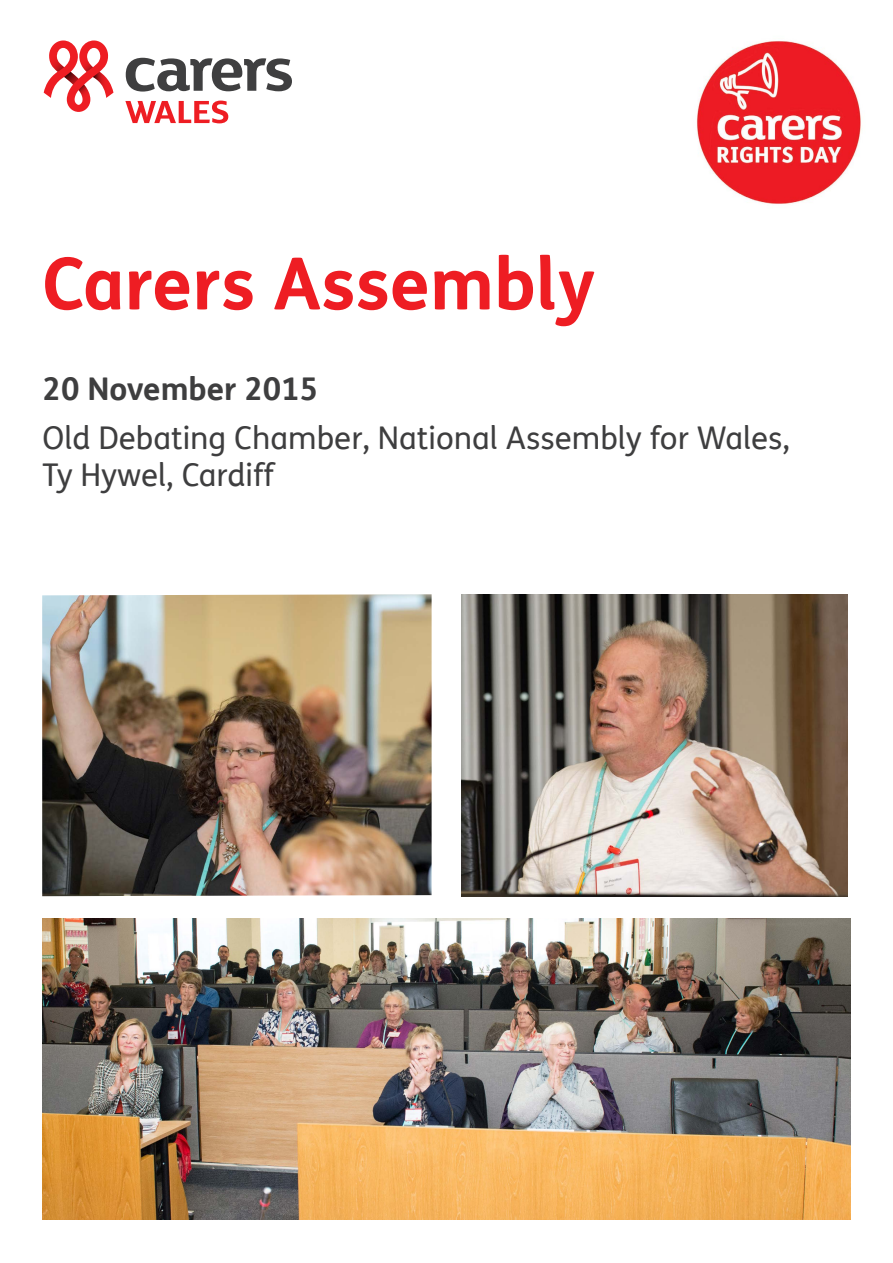
<style>
.page{position:relative;width:893px;height:1263px;background:#fff}
.page>*{position:absolute;margin:0;border:0;box-sizing:border-box;transform-origin:0 0}
.Section_Header_-_Tex{font:700 72px "FS Me";color:#ee1d23}
.Section_Intro_Para{font:31.35px/37.7px "FS Me";color:#3e3e3f}
.Section_Intro_Para-2{font:700 31.35px "FS Me";color:#3e3e3f}
</style>
<div class="page">
<img style="left:43px;top:918px;width:807px;height:301px">
<img style="left:42px;top:594px;width:390px;height:302px">
<img style="left:461px;top:594px;width:387px;height:302px">
<svg style="left:126px;top:58px;width:166px;height:34px"></svg>
<svg style="left:125px;top:101px;width:103px;height:22px"></svg>
<svg style="left:44px;top:40px;width:69px;height:72px"></svg>
<img style="left:696px;top:41px;width:165px;height:163px">
<p class="Section_Header_-_Tex" style="left:43px;top:228px;width:554px">Carers Assembly</p>
<p class="Section_Intro_Para-2" style="left:43px;top:364px;width:277px">20 November 2015</p>
<p class="Section_Intro_Para" style="left:43px;top:418px;width:749px">Old Debating Chamber, National Assembly for Wales,<br>Ty Hywel, Cardiff</p>
</div>
